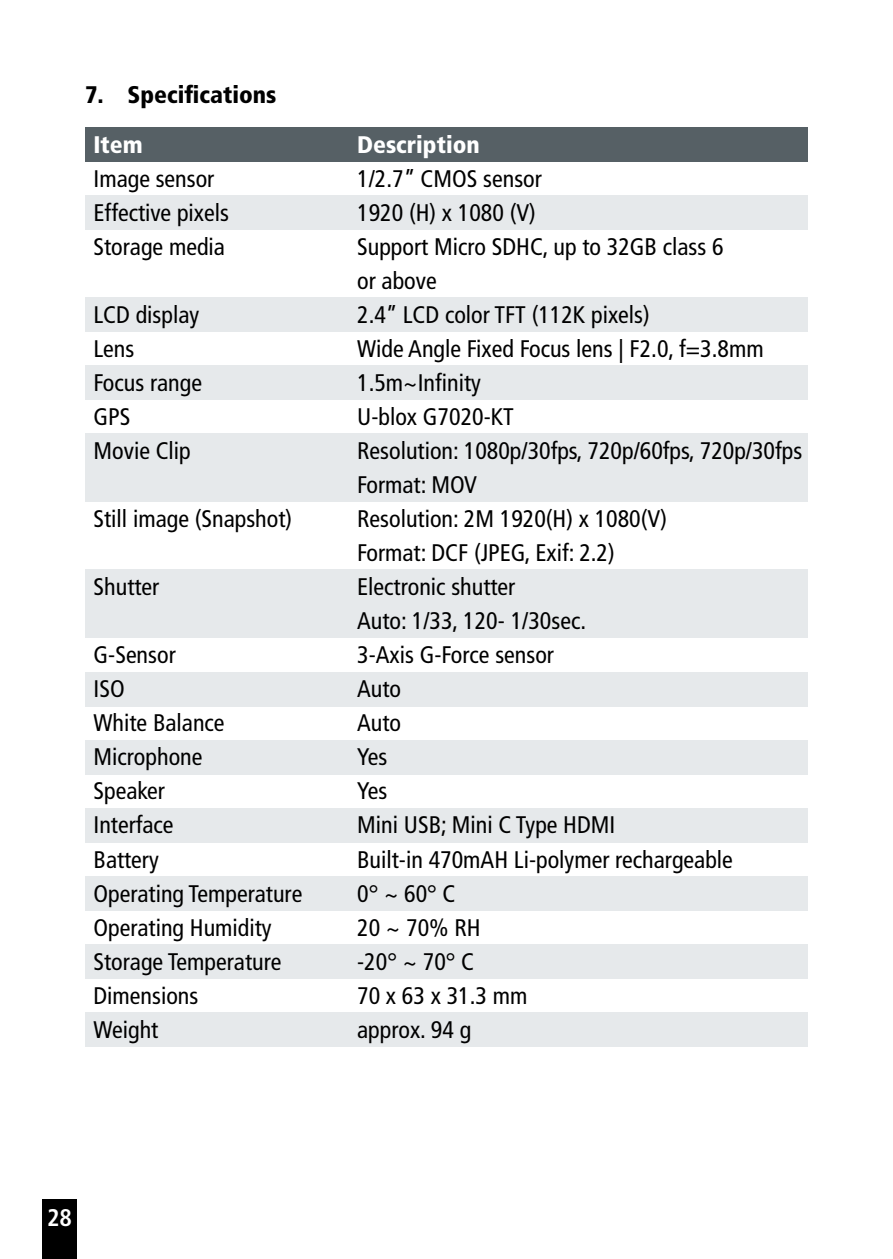
<style>
.page{position:relative;width:893px;height:1259px;background:#fff}
.page>*{position:absolute;margin:0;border:0;box-sizing:border-box;transform-origin:0 0}
.t1{font:condensed 24px/33.9px "Frutiger";color:#000}
.t2{font:900 condensed 24px "Frutiger";color:#000}
.t3{font:900 condensed 24px "Frutiger";color:#fff}
.t4{font:700 condensed 24px "Frutiger";color:#fff}
</style>
<div class="page">
<div style="left:43px;top:1199px;width:34px;height:60px;background:#000"></div>
<div style="left:85px;top:1012px;width:723px;height:34px;background:#e6e9eb"></div>
<div style="left:85px;top:944px;width:723px;height:34px;background:#e6e9eb"></div>
<div style="left:85px;top:876px;width:723px;height:34px;background:#e6e9eb"></div>
<div style="left:85px;top:808px;width:723px;height:34px;background:#e6e9eb"></div>
<div style="left:85px;top:740px;width:723px;height:34px;background:#e6e9eb"></div>
<div style="left:85px;top:672px;width:723px;height:34px;background:#e6e9eb"></div>
<div style="left:85px;top:366px;width:723px;height:34px;background:#e6e9eb"></div>
<div style="left:85px;top:298px;width:723px;height:34px;background:#e6e9eb"></div>
<div style="left:85px;top:196px;width:723px;height:34px;background:#e6e9eb"></div>
<div style="left:85px;top:128px;width:723px;height:34px;background:#566065"></div>
<div style="left:85px;top:570px;width:723px;height:68px;background:#e6e9eb"></div>
<div style="left:85px;top:434px;width:723px;height:68px;background:#e6e9eb"></div>
<p class="t2" style="left:85px;top:80px;width:193px">7. Specifications</p>
<p class="t3" style="left:94px;top:130px;width:51px">Item</p>
<p class="t3" style="left:357px;top:130px;width:124px">Description</p>
<p class="t1" style="left:94px;top:162px;width:122px">Image sensor</p>
<p class="t1" style="left:357px;top:162px;width:186px">1/2.7” CMOS sensor</p>
<p class="t1" style="left:94px;top:196px;width:137px">Effective pixels</p>
<p class="t1" style="left:357px;top:196px;width:180px">1920 (H) x 1080 (V)</p>
<p class="t1" style="left:94px;top:230px;width:133px">Storage media</p>
<p class="t1" style="left:357px;top:230px;width:368px">Support Micro SDHC, up to 32GB class 6 or above</p>
<p class="t1" style="left:94px;top:298px;width:107px">LCD display</p>
<p class="t1" style="left:357px;top:298px;width:294px">2.4” LCD color TFT (112K pixels)</p>
<p class="t1" style="left:94px;top:332px;width:42px">Lens</p>
<p class="t1" style="left:357px;top:332px;width:408px">Wide Angle Fixed Focus lens | F2.0, f=3.8mm</p>
<p class="t1" style="left:94px;top:366px;width:110px">Focus range</p>
<p class="t1" style="left:357px;top:366px;width:125px">1.5m~Infinity</p>
<p class="t1" style="left:94px;top:400px;width:38px">GPS</p>
<p class="t1" style="left:357px;top:400px;width:158px">U-blox G7020-KT</p>
<p class="t1" style="left:94px;top:434px;width:99px">Movie Clip</p>
<p class="t1" style="left:357px;top:434px;width:447px">Resolution: 1080p/30fps, 720p/60fps, 720p/30fps<br>Format: MOV</p>
<p class="t1" style="left:94px;top:502px;width:200px">Still image (Snapshot)</p>
<p class="t1" style="left:357px;top:502px;width:311px">Resolution: 2M 1920(H) x 1080(V)<br>Format: DCF (JPEG, Exif: 2.2)</p>
<p class="t1" style="left:94px;top:570px;width:67px">Shutter</p>
<p class="t1" style="left:357px;top:570px;width:227px">Electronic shutter<br>Auto: 1/33, 120- 1/30sec.</p>
<p class="t1" style="left:94px;top:638px;width:84px">G-Sensor</p>
<p class="t1" style="left:357px;top:638px;width:198px">3-Axis G-Force sensor</p>
<p class="t1" style="left:94px;top:672px;width:33px">ISO</p>
<p class="t1" style="left:357px;top:672px;width:46px">Auto</p>
<p class="t1" style="left:94px;top:706px;width:133px">White Balance</p>
<p class="t1" style="left:357px;top:706px;width:46px">Auto</p>
<p class="t1" style="left:94px;top:740px;width:110px">Microphone</p>
<p class="t1" style="left:357px;top:740px;width:32px">Yes</p>
<p class="t1" style="left:94px;top:774px;width:73px">Speaker</p>
<p class="t1" style="left:357px;top:774px;width:32px">Yes</p>
<p class="t1" style="left:94px;top:808px;width:82px">Interface</p>
<p class="t1" style="left:357px;top:808px;width:260px">Mini USB; Mini C Type HDMI</p>
<p class="t1" style="left:94px;top:842px;width:67px">Battery</p>
<p class="t1" style="left:357px;top:842px;width:377px">Built-in 470mAH Li-polymer rechargeable</p>
<p class="t1" style="left:94px;top:876px;width:210px">Operating Temperature</p>
<p class="t1" style="left:357px;top:876px;width:100px">0° ~ 60° C</p>
<p class="t1" style="left:94px;top:910px;width:180px">Operating Humidity</p>
<p class="t1" style="left:357px;top:910px;width:125px">20 ~ 70% RH</p>
<p class="t1" style="left:94px;top:944px;width:189px">Storage Temperature</p>
<p class="t1" style="left:357px;top:944px;width:118px">-20° ~ 70° C</p>
<p class="t1" style="left:94px;top:978px;width:106px">Dimensions</p>
<p class="t1" style="left:357px;top:978px;width:172px">70 x 63 x 31.3 mm</p>
<p class="t1" style="left:94px;top:1012px;width:66px">Weight</p>
<p class="t1" style="left:357px;top:1012px;width:116px">approx. 94 g</p>
<p class="t4" style="left:47px;top:1203px;width:26px">28</p>
</div>
